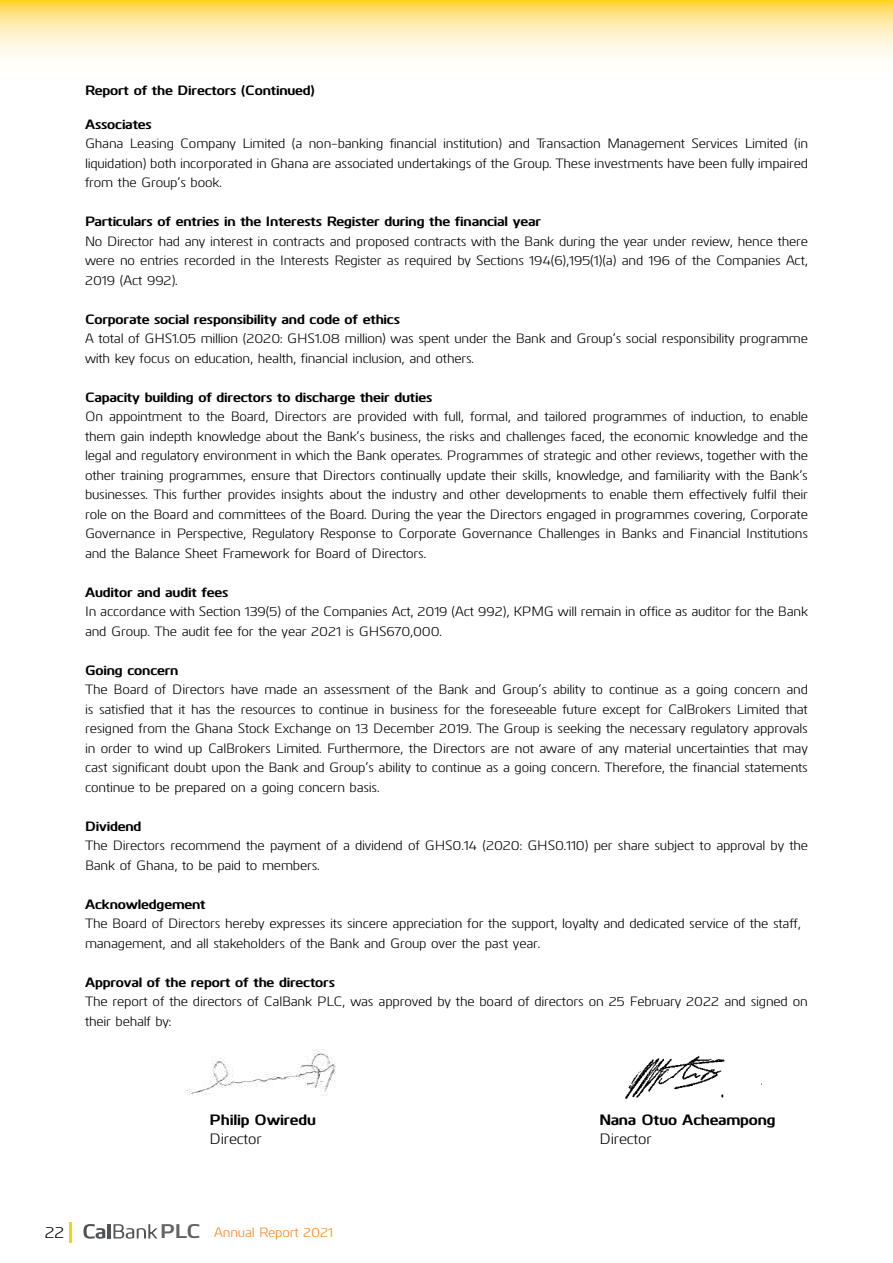
<style>
.page{position:relative;width:893px;height:1263px;background:#fff}
.page>*{position:absolute;margin:0;border:0;box-sizing:border-box;transform-origin:0 0}
.t1{font:16.5px "Kuro";color:#000}
.t2{font:700 15px "Kuro";letter-spacing:-.01em;color:#000}
.t3{font:15px "Kuro";letter-spacing:-.01em;color:#000}
.t4{font:13.5px/19.5px "Kuro";letter-spacing:-.01em;color:#000}
.t5{font:700 13.5px "Kuro";letter-spacing:-.01em;color:#000}
.t6{font:13.5px "Kuro";letter-spacing:-.01em;color:#f6861f}
.s1{font-weight:700;font-size:19.8px;color:#636466}
</style>
<div class="page">
<svg style="left:114px;top:1224px;width:43px;height:15px"></svg>
<svg style="left:83px;top:1224px;width:22px;height:15px"></svg>
<hr style="left:107px;top:1224px;width:3px;height:14px;background:#515254">
<hr style="left:69px;top:1222px;width:3px;height:21px;background:#ffd200">
<svg style="left:0;top:0;width:893px;height:59px;background:#ffecaf"></svg>
<img style="left:187px;top:1049px;width:149px;height:47px">
<img style="left:625px;top:1055px;width:137px;height:44px">
<p class="t5" style="left:85px;top:80px;width:231px">Report of the Directors (Continued)</p>
<p class="t5" style="left:85px;top:114px;width:68px">Associates</p>
<p class="t4" style="left:85px;top:133px;width:724px;text-align:justify">Ghana Leasing Company Limited (a non-banking financial institution) and Transaction Management Services Limited (in liquidation) both incorporated in Ghana are associated undertakings of the Group. These investments have been fully impaired from the Group’s book.</p>
<p class="t5" style="left:85px;top:211px;width:457px">Particulars of entries in the Interests Register during the financial year</p>
<p class="t4" style="left:85px;top:230px;width:724px;text-align:justify">No Director had any interest in contracts and proposed contracts with the Bank during the year under review, hence there were no entries recorded in the Interests Register as required by Sections 194(6),195(1)(a) and 196 of the Companies Act, 2019 (Act 992).</p>
<p class="t5" style="left:85px;top:309px;width:316px">Corporate social responsibility and code of ethics</p>
<p class="t4" style="left:85px;top:328px;width:724px">A total of GHS1.05 million (2020: GHS1.08 million) was spent under the Bank and Group’s social responsibility programme with key focus on education, health, financial inclusion, and others.</p>
<p class="t5" style="left:85px;top:387px;width:349px">Capacity building of directors to discharge their duties</p>
<p class="t4" style="left:85px;top:406px;width:724px;text-align:justify">On appointment to the Board, Directors are provided with full, formal, and tailored programmes of induction, to enable them gain indepth knowledge about the Bank’s business, the risks and challenges faced, the economic knowledge and the legal and regulatory environment in which the Bank operates. Programmes of strategic and other reviews, together with the other training programmes, ensure that Directors continually update their skills, knowledge, and familiarity with the Bank’s businesses. This further provides insights about the industry and other developments to enable them effectively fulfil their role on the Board and committees of the Board. During the year the Directors engaged in programmes covering, Corporate Governance in Perspective, Regulatory Response to Corporate Governance Challenges in Banks and Financial Institutions and the Balance Sheet Framework for Board of Directors.</p>
<p class="t5" style="left:85px;top:582px;width:145px">Auditor and audit fees</p>
<p class="t4" style="left:85px;top:601px;width:724px">In accordance with Section 139(5) of the Companies Act, 2019 (Act 992), KPMG will remain in office as auditor for the Bank and Group. The audit fee for the year 2021 is GHS670,000.</p>
<p class="t5" style="left:85px;top:660px;width:95px">Going concern</p>
<p class="t4" style="left:85px;top:679px;width:724px;text-align:justify">The Board of Directors have made an assessment of the Bank and Group’s ability to continue as a going concern and is satisfied that it has the resources to continue in business for the foreseeable future except for CalBrokers Limited that resigned from the Ghana Stock Exchange on 13 December 2019. The Group is seeking the necessary regulatory approvals in order to wind up CalBrokers Limited. Furthermore, the Directors are not aware of any material uncertainties that may cast significant doubt upon the Bank and Group’s ability to continue as a going concern. Therefore, the financial statements continue to be prepared on a going concern basis.</p>
<p class="t5" style="left:85px;top:816px;width:58px">Dividend</p>
<p class="t4" style="left:85px;top:835px;width:724px">The Directors recommend the payment of a dividend of GHS0.14 (2020: GHS0.110) per share subject to approval by the<br>Bank of Ghana, to be paid to members.</p>
<p class="t5" style="left:85px;top:894px;width:122px">Acknowledgement</p>
<p class="t4" style="left:85px;top:913px;width:717px">The Board of Directors hereby expresses its sincere appreciation for the support, loyalty and dedicated service of the staff, management, and all stakeholders of the Bank and Group over the past year.</p>
<p class="t5" style="left:85px;top:972px;width:251px">Approval of the report of the directors</p>
<p class="t4" style="left:85px;top:991px;width:724px">The report of the directors of CalBank PLC, was approved by the board of directors on 25 February 2022 and signed on their behalf by:</p>
<p class="t2" style="left:210px;top:1108px;width:108px">Philip Owiredu</p>
<p class="t2" style="left:600px;top:1108px;width:177px">Nana Otuo Acheampong</p>
<p class="t3" style="left:210px;top:1128px;width:54px">Director</p>
<p class="t3" style="left:600px;top:1128px;width:54px">Director</p>
<p class="t1" style="left:45px;top:1220px;width:21px">22</p>
<p class="t6" style="left:160px;top:1223px;width:174px"><span class="s1">PLC</span> Annual Report 2021</p>
</div>
